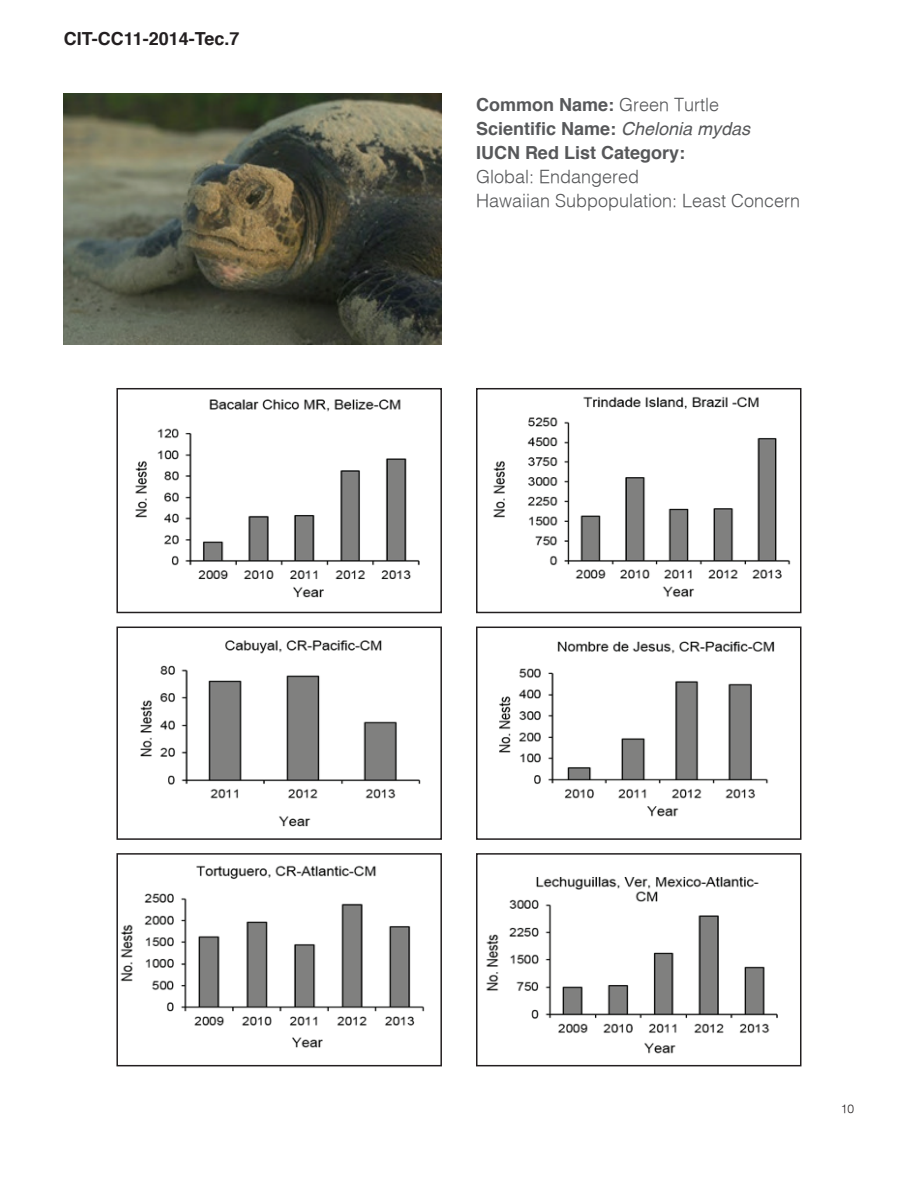
<style>
.page{position:relative;width:918px;height:1188px;background:#fff}
.page>*{position:absolute;margin:0;border:0;box-sizing:border-box;transform-origin:0 0}
.t1{font:700 18px/24px "Helvetica";color:#57585a}
.t2{font:300 18px/24px "Helvetica";color:#57585a}
.t3{font:700 18px "Helvetica";color:#231f20}
.t4{font:300 12px "Helvetica";color:#231f20}
.s1{font-weight:300}
.s2{font-family:"Helvetica cyr";font-weight:400;font-style:italic}
</style>
<div class="page">
<img style="left:120px;top:396px;width:671px;height:658px">
<div style="left:75px;top:1050px;width:526px;height:46px;background:#fff"></div>
<div style="left:99px;top:367px;width:31px;height:479px;background:#fff"></div>
<div style="left:428px;top:367px;width:62px;height:479px;background:#fff"></div>
<div style="left:428px;top:836px;width:54px;height:237px;background:#fff"></div>
<div style="left:84px;top:602px;width:752px;height:32px;background:#fff"></div>
<div style="left:84px;top:831px;width:392px;height:28px;background:#fff"></div>
<div style="left:392px;top:819px;width:435px;height:53px;background:#fff"></div>
<div style="left:785px;top:836px;width:51px;height:230px;background:#fff"></div>
<img style="left:64px;top:94px;width:378px;height:251px">
<div style="left:116px;top:388px;width:326px;height:225px;border:2px solid #231f20"></div>
<div style="left:476px;top:388px;width:325px;height:225px;border:2px solid #231f20"></div>
<div style="left:116px;top:627px;width:326px;height:213px;border:2px solid #231f20"></div>
<div style="left:476px;top:627px;width:325px;height:213px;border:2px solid #231f20"></div>
<div style="left:116px;top:853px;width:326px;height:213px;border:2px solid #231f20"></div>
<div style="left:476px;top:853px;width:325px;height:213px;border:2px solid #231f20"></div>
<p class="t3" style="left:64px;top:24px;width:177px">CIT-CC11-2014-Tec.7</p>
<p class="t1" style="left:476px;top:93px;width:276px">Common Name: <span class="s1">Green Turtle<br></span>Scientific Name: <span class="s2">Chelonia mydas<br></span>IUCN Red List Category:</p>
<p class="t2" style="left:476px;top:164px;width:326px">Global: Endangered<br>Hawaiian Subpopulation: Least Concern</p>
<p class="t4" style="left:841px;top:1102px;width:15px">10</p>
</div>
